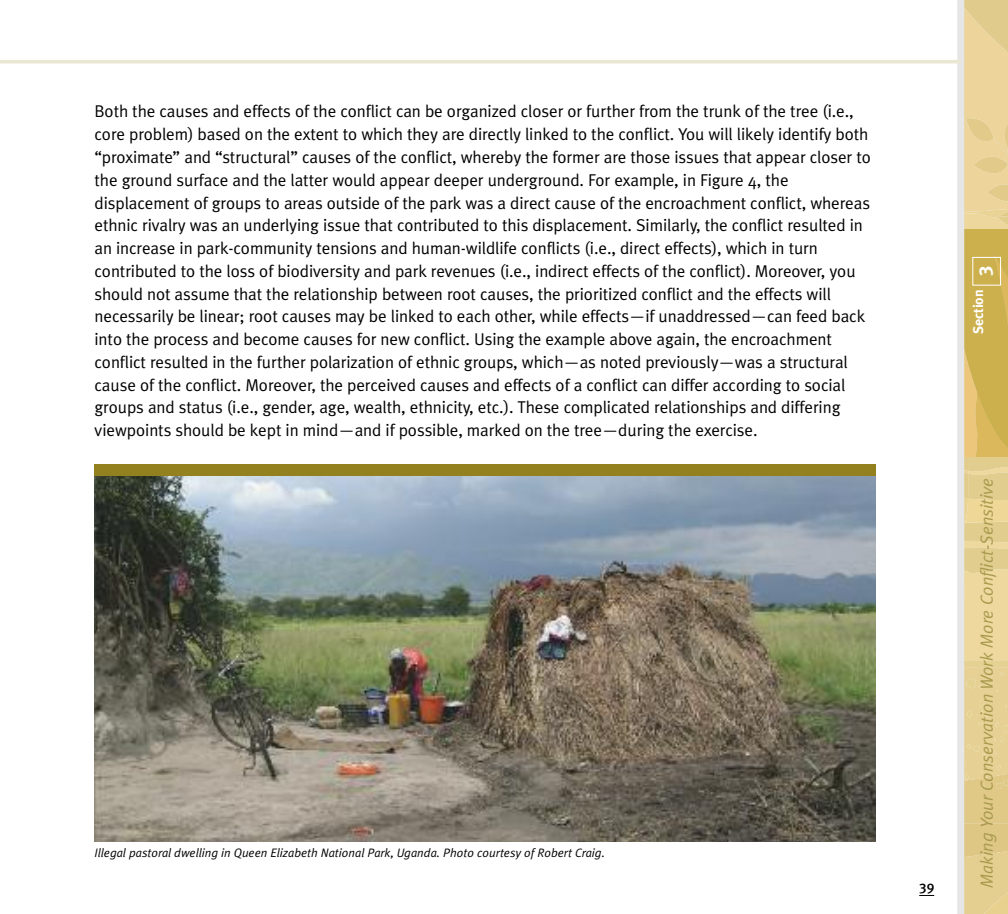
<style>
.page{position:relative;width:1008px;height:914px;background:#fff}
.page>*{position:absolute;margin:0;border:0;box-sizing:border-box;transform-origin:0 0}
.t1{font:19.25px "Meta Plus Bold Caps";color:#fff}
.t2{font:italic 17.5px "Meta Plus Normal";color:#a89a4d}
.t3{font:17.15px/22.8px "Meta Plus Normal";letter-spacing:-.005em;color:#000}
.t4{font:700 14px "Meta Plus";color:#fff}
.t5{font:14px "Meta Plus Medium Caps";color:#000}
.t6{font:italic 12.25px "Meta Plus Normal";color:#000}
</style>
<div class="page">
<svg style="left:964px;top:0;width:44px;height:914px;background:#e1ca86"></svg>
<div style="left:957px;top:0;width:7px;height:914px;background:#e6e6e6"></div>
<hr style="left:0;top:60px;width:961px;height:3px;background:#e9e6d2">
<div style="left:972px;top:257px;width:29px;height:28px;border:1px solid #fff"></div>
<svg style="left:919px;top:895px;width:15px;height:1px"></svg>
<img style="left:94px;top:476px;width:782px;height:365px">
<div style="left:94px;top:464px;width:782px;height:12px;background:#938120"></div>
<p class="t3" style="left:94px;top:100px;width:778px">Both the causes and effects of the conflict can be organized closer or further from the trunk of the tree (i.e., core problem) based on the extent to which they are directly linked to the conflict. You will likely identify both “proximate” and “structural” causes of the conflict, whereby the former are those issues that appear closer to the ground surface and the latter would appear deeper underground. For example, in Figure 4, the displacement of groups to areas outside of the park was a direct cause of the encroachment conflict, whereas ethnic rivalry was an underlying issue that contributed to this displacement. Similarly, the conflict resulted in an increase in park-community tensions and human-wildlife conflicts (i.e., direct effects), which in turn contributed to the loss of biodiversity and park revenues (i.e., indirect effects of the conflict). Moreover, you should not assume that the relationship between root causes, the prioritized conflict and the effects will necessarily be linear; root causes may be linked to each other, while effects—if unaddressed—can feed back into the process and become causes for new conflict. Using the example above again, the encroachment conflict resulted in the further polarization of ethnic groups, which—as noted previously—was a structural cause of the conflict. Moreover, the perceived causes and effects of a conflict can differ according to social groups and status (i.e., gender, age, wealth, ethnicity, etc.). These complicated relationships and differing viewpoints should be kept in mind—and if possible, marked on the tree—during the exercise.</p>
<p class="t6" style="left:94px;top:845px;width:512px">Illegal pastoral dwelling in Queen Elizabeth National Park, Uganda. Photo courtesy of Robert Craig.</p>
<p class="t1" style="left:974px;top:276px;width:12px;rotate:-90deg">3</p>
<p class="t4" style="left:970px;top:334px;width:46px;rotate:-90deg">Section</p>
<p class="t5" style="left:919px;top:880px;width:16px">39</p>
<p class="t2" style="left:976px;top:887px;width:411px;rotate:-90deg">Making Your Conservation Work More Conflict-Sensitive</p>
</div>
